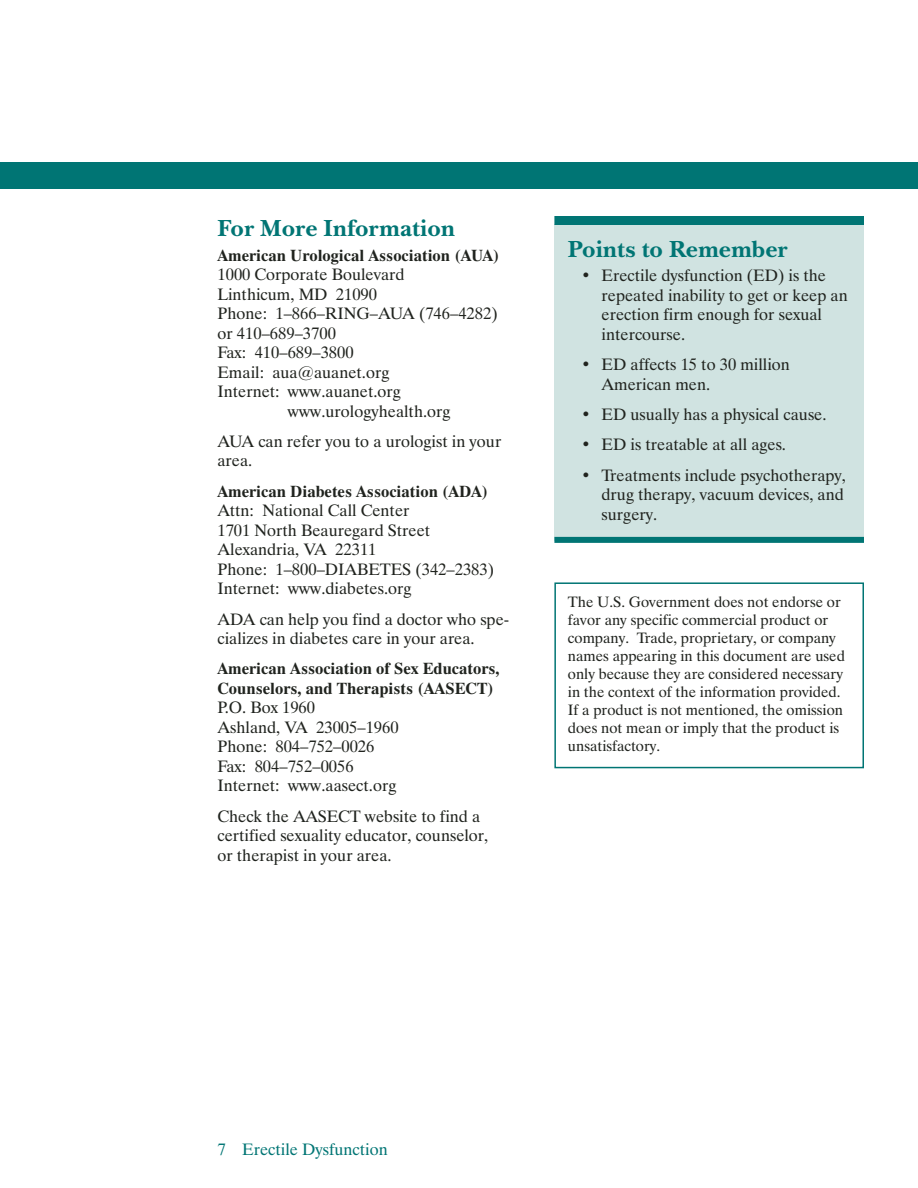
<style>
.page{position:relative;width:918px;height:1188px;background:#fff}
.page>*{position:absolute;margin:0;border:0;box-sizing:border-box;transform-origin:0 0}
.t1{font:700 24px "New Baskerville ITC";color:#007574}
.t2{font:16.5px/19.5px "Dutch 801 BT";color:#20231e}
.t3{font:700 16.5px/19.5px "Dutch 801 BT";color:#20231e}
.t4{font:16.5px "Dutch 801 BT";color:#007574}
.t5{font:15px/18px "Dutch 801 BT";color:#20231e}
</style>
<div class="page">
<div style="left:554px;top:582px;width:310px;height:186px;border:2px solid #007574"></div>
<div style="left:0;top:162px;width:918px;height:27px;background:#007574"></div>
<div style="left:554px;top:225px;width:310px;height:316px;background:#d0e3e1"></div>
<div style="left:554px;top:216px;width:310px;height:9px;background:#007574"></div>
<div style="left:554px;top:537px;width:310px;height:6px;background:#007574"></div>
<h2 class="t1" style="left:218px;top:219px;width:239px">For More Information</h2>
<h3 class="t3" style="left:218px;top:247px;width:283px">American Urological Association (AUA)</h3>
<p class="t2" style="left:218px;top:266px;width:282px">1000 Corporate Boulevard<br>Linthicum, MD 21090<br>Phone: 1–866–RING–AUA (746–4282) or 410–689–3700<br>Fax: 410–689–3800<br>Email: aua@auanet.org<br>Internet: www.auanet.org</p>
<p class="t2" style="left:288px;top:403px;width:164px">www.urologyhealth.org</p>
<p class="t2" style="left:218px;top:433px;width:285px">AUA can refer you to a urologist in your area.</p>
<h3 class="t3" style="left:218px;top:483px;width:272px">American Diabetes Association (ADA)</h3>
<p class="t2" style="left:218px;top:503px;width:278px">Attn: National Call Center<br>1701 North Beauregard Street<br>Alexandria, VA 22311<br>Phone: 1–800–DIABETES (342–2383)<br>Internet: www.diabetes.org</p>
<p class="t2" style="left:218px;top:611px;width:293px">ADA can help you find a doctor who spe&shy;cializes in diabetes care in your area.</p>
<h3 class="t3" style="left:218px;top:661px;width:284px">American Association of Sex Educators,<br>Counselors, and Therapists (AASECT)</h3>
<p class="t2" style="left:218px;top:700px;width:183px">P.O. Box 1960<br>Ashland, VA 23005–1960<br>Phone: 804–752–0026<br>Fax: 804–752–0056<br>Internet: www.aasect.org</p>
<p class="t2" style="left:218px;top:808px;width:272px">Check the AASECT website to find a certified sexuality educator, counselor, or therapist in your area.</p>
<p class="t1" style="left:568px;top:239px;width:221px">Points to Remember</p>
<p class="t2" style="left:602px;top:268px;width:248px;text-indent:-20px">• Erectile dysfunction (ED) is the repeated inability to get or keep an erection firm enough for sexual intercourse.</p>
<p class="t2" style="left:602px;top:357px;width:190px;text-indent:-20px">• ED affects 15 to 30 million<br>American men.</p>
<p class="t2" style="left:581px;top:406px;width:247px">• ED usually has a physical cause.</p>
<p class="t2" style="left:581px;top:431px;width:206px;line-height:30.3px">• ED is treatable at all ages. •</p>
<p class="t2" style="left:602px;top:486px;width:244px">drug therapy, vacuum devices, and surgery.</p>
<p class="t2" style="left:602px;top:467px;width:246px">Treatments include psychotherapy,</p>
<p class="t5" style="left:568px;top:594px;width:279px">The U.S. Government does not endorse or favor any specific commercial product or company. Trade, proprietary, or company names appearing in this document are used only because they are considered necessary in the context of the information provided.<br>If a product is not mentioned, the omission does not mean or imply that the product is unsatisfactory.</p>
<p class="t4" style="left:218px;top:1143px;width:172px">7 Erectile Dysfunction</p>
</div>
